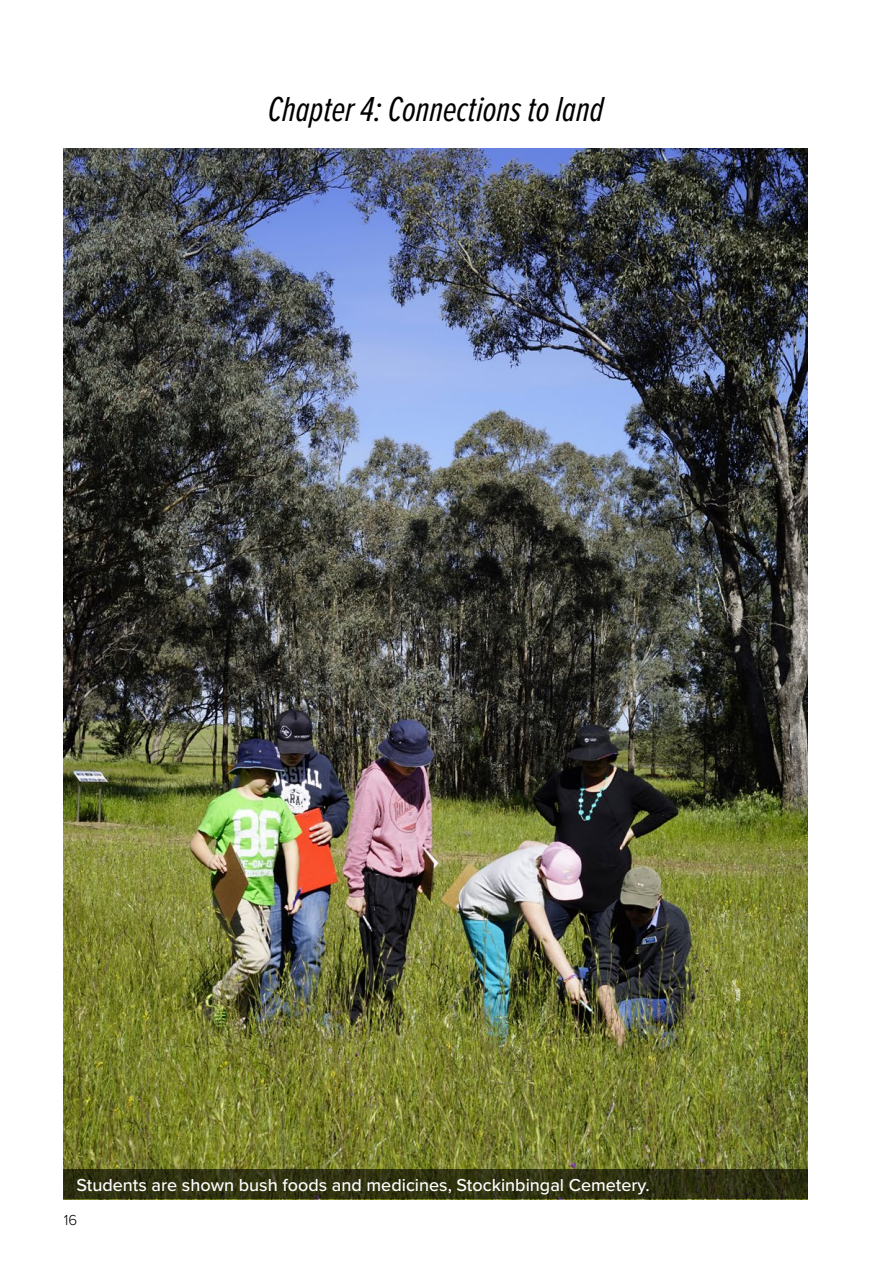
<style>
.page{position:relative;width:893px;height:1263px;background:#fff}
.page>*{position:absolute;margin:0;border:0;box-sizing:border-box;transform-origin:0 0}
.t1{font:italic 36px "Proxima Nova Ex Cn";color:#000}
.t2{font:500 18px "Proxima Nova";color:#fff}
.t3{font:300 15px "Proxima Nova";color:#000}
</style>
<div class="page">
<img style="left:64px;top:149px;width:744px;height:1020px">
<svg style="left:64px;top:1169px;width:744px;height:30px;fill:#2f3110"></svg>
<h1 class="t1" style="left:268px;top:87px;width:337px">Chapter 4: Connections to land</h1>
<p class="t2" style="left:77px;top:1175px;width:575px">Students are shown bush foods and medicines, Stockinbingal Cemetery.</p>
<p class="t3" style="left:64px;top:1211px;width:15px">16</p>
</div>
